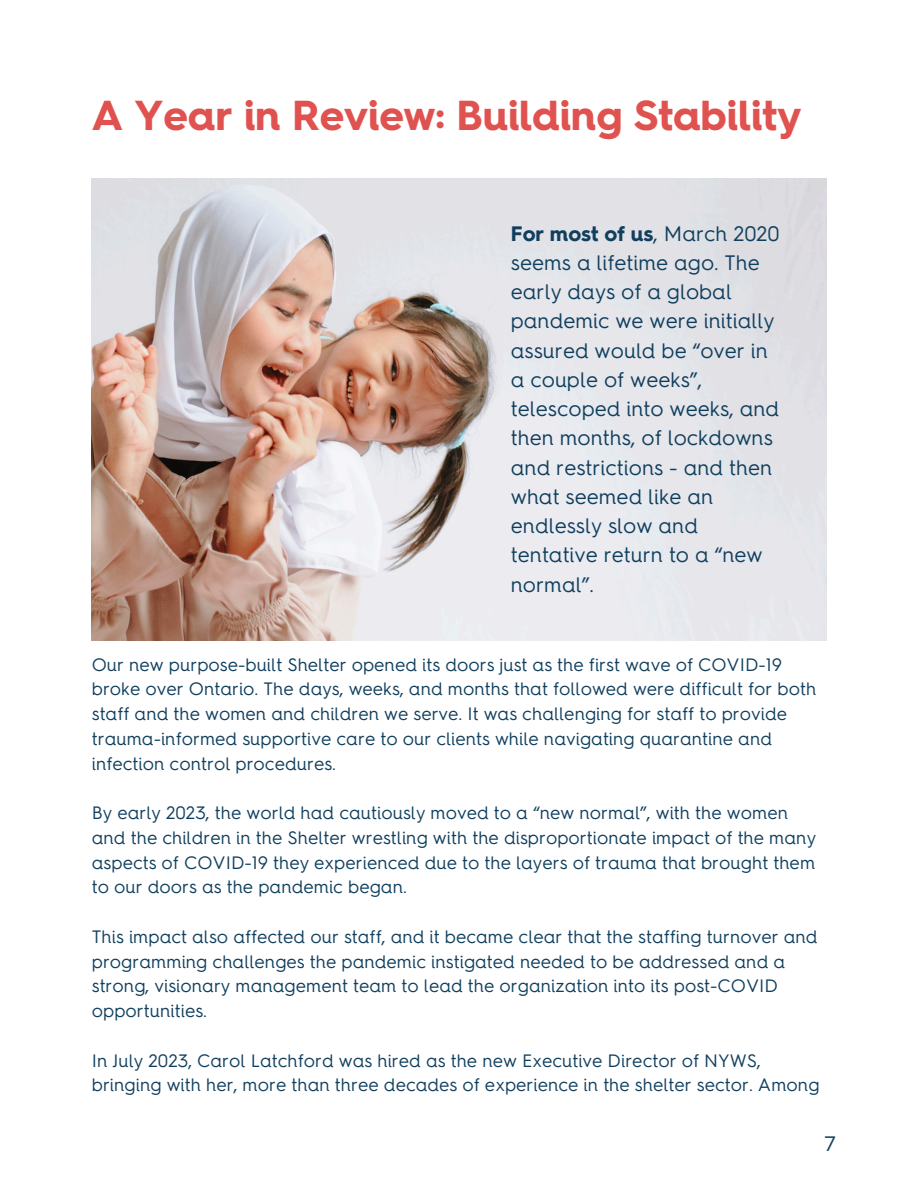
<style>
.page{position:relative;width:918px;height:1188px;background:#fff}
.page>*{position:absolute;margin:0;border:0;box-sizing:border-box;transform-origin:0 0}
.t1{font:700 42px "Hurme Geometric Sans 4";color:#e0524f}
.t2{font:21px/29.2px "Hurme Geometric Sans 4";color:#103f5e}
.t3{font:18px/24.8px "Hurme Geometric Sans 4";color:#103f5e}
.s1{font-weight:700}
</style>
<div class="page">
<img style="left:92px;top:178px;width:734px;height:462px">
<p class="t1" style="left:92px;top:90px;width:711px">A Year in Review: Building Stability</p>
<p class="t2" style="left:511px;top:219px;width:270px"><span class="s1">For most of us</span>, March 2020 seems a lifetime ago. The early days of a global pandemic we were initially assured would be “over in a couple of weeks”, telescoped into weeks, and then months, of lockdowns and restrictions - and then what seemed like an endlessly slow and tentative return to a “new normal”.</p>
<p class="t3" style="left:92px;top:652px;width:726px">Our new purpose-built Shelter opened its doors just as the first wave of COVID-19 broke over Ontario. The days, weeks, and months that followed were difficult for both staff and the women and children we serve. It was challenging for staff to provide trauma-informed supportive care to our clients while navigating quarantine and infection control procedures.</p>
<h2 class="t3" style="left:92px;top:800px;width:726px">By early 2023, the world had cautiously moved to a “new normal”, with the women and the children in the Shelter wrestling with the disproportionate impact of the many aspects of COVID-19 they experienced due to the layers of trauma that brought them to our doors as the pandemic began.</h2>
<p class="t3" style="left:92px;top:924px;width:727px">This impact also affected our staff, and it became clear that the staffing turnover and programming challenges the pandemic instigated needed to be addressed and a strong, visionary management team to lead the organization into its post-COVID opportunities.</p>
<p class="t3" style="left:92px;top:1048px;width:729px">In July 2023, Carol Latchford was hired as the new Executive Director of NYWS, bringing with her, more than three decades of experience in the shelter sector. Among</p>
<p class="t2" style="left:824px;top:1129px;width:14px">7</p>
</div>
